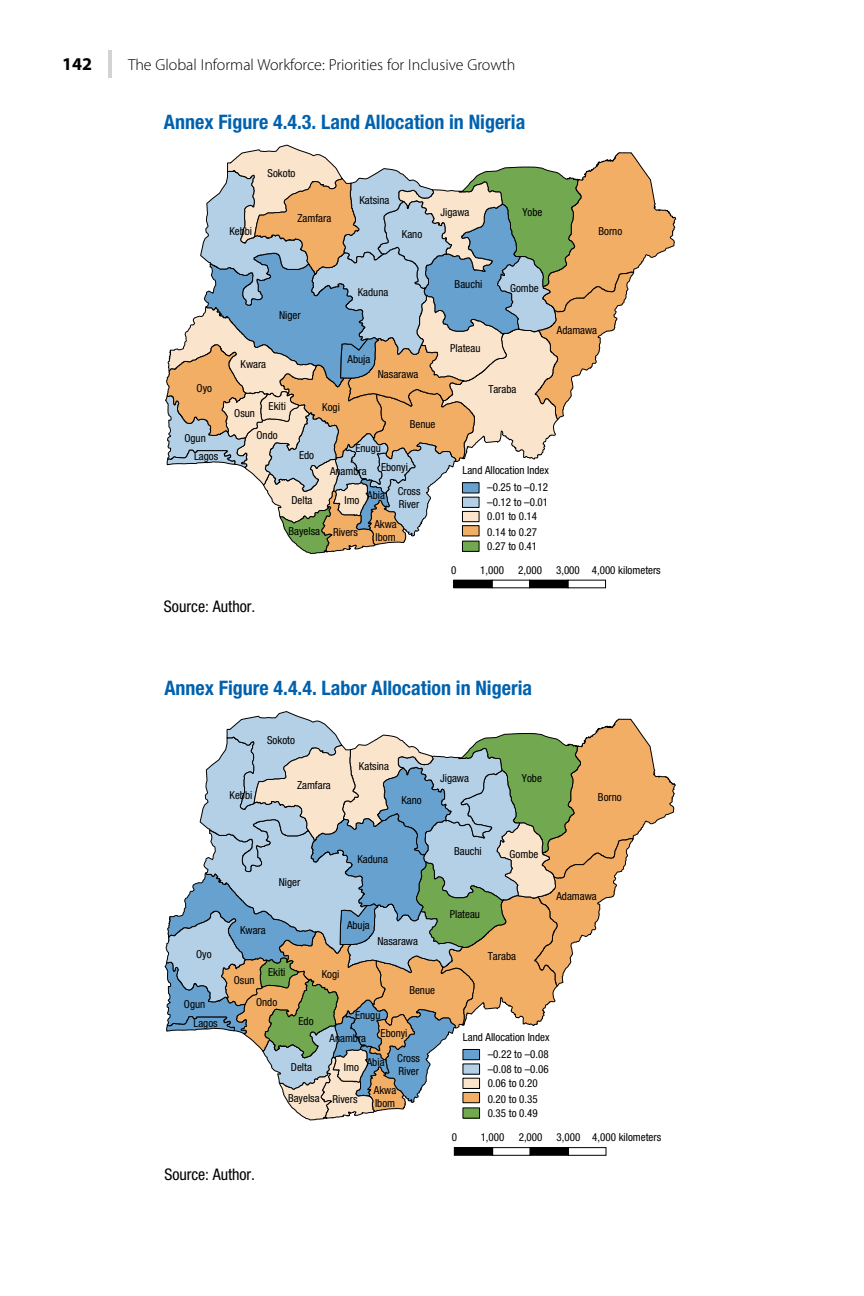
<style>
.page{position:relative;width:864px;height:1296px;background:#fff}
.page>*{position:absolute;margin:0;border:0;box-sizing:border-box;transform-origin:0 0}
.t1{font:700 condensed 20px "Helvetica Neue LT Std";color:#0062af}
.t2{font:700 18px "Myriad Pro";color:#000}
.t3{font:300 16px "Myriad Pro";color:#000}
.t4{font:condensed 16px "Helvetica Neue LT Std";color:#000}
.t5{font:condensed 11px/15px "Helvetica Neue LT Std";color:#000}
</style>
<div class="page">
<hr style="left:108px;top:50px;width:4px;height:28px;background:#d1d3d4">
<svg style="left:165px;top:144px;width:511px;height:410px"></svg>
<div style="left:454px;top:580px;width:38px;height:8px;background:#000"></div>
<div style="left:530px;top:580px;width:38px;height:8px;background:#000"></div>
<svg style="left:164px;top:711px;width:512px;height:410px"></svg>
<div style="left:492px;top:1147px;width:38px;height:9px;border:1px solid #000"></div>
<div style="left:568px;top:1147px;width:38px;height:9px;border:1px solid #000"></div>
<div style="left:454px;top:1148px;width:39px;height:7px;background:#000"></div>
<div style="left:454px;top:1147px;width:39px;height:9px;border:1px solid #000"></div>
<div style="left:530px;top:1148px;width:38px;height:7px;background:#000"></div>
<div style="left:530px;top:1147px;width:39px;height:9px;border:1px solid #000"></div>
<h2 class="t2" style="left:62px;top:54px;width:31px">142</h2>
<h3 class="t3" style="left:128px;top:56px;width:389px">The Global Informal Workforce: Priorities for Inclusive Growth</h3>
<p class="t1" style="left:164px;top:110px;width:363px">Annex Figure 4.4.3. Land Allocation in Nigeria</p>
<p class="t5" style="left:197px;top:380px;width:17px">Oyo</p>
<p class="t5" style="left:229px;top:224px;width:24px">Kebbi</p>
<p class="t5" style="left:268px;top:166px;width:29px">Sokoto</p>
<p class="t5" style="left:298px;top:211px;width:35px">Zamfara</p>
<p class="t5" style="left:359px;top:192px;width:31px">Katsina</p>
<p class="t5" style="left:402px;top:226px;width:22px">Kano</p>
<p class="t5" style="left:441px;top:204px;width:30px">Jigawa</p>
<p class="t5" style="left:522px;top:204px;width:21px">Yobe</p>
<p class="t5" style="left:598px;top:224px;width:25px">Borno</p>
<p class="t5" style="left:279px;top:308px;width:23px">Niger</p>
<p class="t5" style="left:358px;top:285px;width:32px">Kaduna</p>
<p class="t5" style="left:241px;top:356px;width:27px">Kwara</p>
<p class="t5" style="left:348px;top:351px;width:24px">Abuja</p>
<p class="t5" style="left:378px;top:367px;width:42px">Nasarawa</p>
<p class="t5" style="left:234px;top:406px;width:22px">Osun</p>
<p class="t5" style="left:269px;top:398px;width:19px">Ekiti</p>
<p class="t5" style="left:322px;top:400px;width:19px">Kogi</p>
<p class="t5" style="left:410px;top:416px;width:27px">Benue</p>
<p class="t5" style="left:455px;top:277px;width:29px">Bauchi</p>
<p class="t5" style="left:450px;top:340px;width:32px">Plateau</p>
<p class="t5" style="left:510px;top:281px;width:30px">Gombe</p>
<p class="t5" style="left:488px;top:382px;width:30px">Taraba</p>
<p class="t5" style="left:557px;top:322px;width:42px">Adamawa</p>
<p class="t5" style="left:194px;top:429px;width:26px;line-height:18px;text-indent:-10px">Ogun<br>Lagos</p>
<p class="t5" style="left:257px;top:428px;width:23px">Ondo</p>
<p class="t5" style="left:355px;top:441px;width:27px">Enugu</p>
<p class="t5" style="left:299px;top:448px;width:17px">Edo</p>
<p class="t5" style="left:291px;top:493px;width:22px">Delta</p>
<p class="t5" style="left:344px;top:493px;width:17px">Imo</p>
<p class="t5" style="left:381px;top:459px;width:28px">Ebonyi</p>
<p class="t5" style="left:367px;top:488px;width:19px">Abia</p>
<p class="t5" style="left:374px;top:517px;width:24px;line-height:13.2px">Akwa<br>Ibom</p>
<p class="t5" style="left:330px;top:464px;width:38px">Anambra</p>
<p class="t5" style="left:398px;top:485px;width:24px;line-height:13.2px">Cross<br>River</p>
<p class="t5" style="left:289px;top:524px;width:71px">Bayelsa Rivers</p>
<p class="t4" style="left:164px;top:597px;width:93px">Source: Author.</p>
<p class="t5" style="left:462px;top:463px;width:88px">Land Allocation Index</p>
<p class="t5" style="left:487px;top:480px;width:62px">–0.25 to –0.12 –0.12 to –0.01<br>0.01 to 0.14<br>0.14 to 0.27</p>
<p class="t5" style="left:487px;top:539px;width:51px">0.27 to 0.41</p>
<p class="t5" style="left:451px;top:562px;width:7px">0</p>
<p class="t5" style="left:480px;top:562px;width:25px">1,000</p>
<p class="t5" style="left:518px;top:562px;width:25px">2,000</p>
<p class="t5" style="left:556px;top:562px;width:106px">3,000 4,000 kilometers</p>
<p class="t1" style="left:164px;top:676px;width:369px">Annex Figure 4.4.4. Labor Allocation in Nigeria</p>
<p class="t5" style="left:196px;top:947px;width:17px">Oyo</p>
<p class="t5" style="left:230px;top:787px;width:24px">Kebbi</p>
<p class="t5" style="left:267px;top:732px;width:29px">Sokoto</p>
<p class="t5" style="left:297px;top:777px;width:35px">Zamfara</p>
<p class="t5" style="left:359px;top:759px;width:31px">Katsina</p>
<p class="t5" style="left:401px;top:793px;width:22px">Kano</p>
<p class="t5" style="left:440px;top:771px;width:30px">Jigawa</p>
<p class="t5" style="left:522px;top:771px;width:21px">Yobe</p>
<p class="t5" style="left:598px;top:790px;width:25px">Borno</p>
<p class="t5" style="left:279px;top:874px;width:23px">Niger</p>
<p class="t5" style="left:357px;top:851px;width:32px">Kaduna</p>
<p class="t5" style="left:240px;top:923px;width:27px">Kwara</p>
<p class="t5" style="left:347px;top:918px;width:24px">Abuja</p>
<p class="t5" style="left:377px;top:933px;width:42px">Nasarawa</p>
<p class="t5" style="left:234px;top:972px;width:22px">Osun</p>
<p class="t5" style="left:268px;top:965px;width:19px">Ekiti</p>
<p class="t5" style="left:322px;top:966px;width:19px">Kogi</p>
<p class="t5" style="left:409px;top:983px;width:27px">Benue</p>
<p class="t5" style="left:454px;top:843px;width:29px">Bauchi</p>
<p class="t5" style="left:450px;top:907px;width:32px">Plateau</p>
<p class="t5" style="left:510px;top:847px;width:30px">Gombe</p>
<p class="t5" style="left:488px;top:948px;width:30px">Taraba</p>
<p class="t5" style="left:556px;top:889px;width:42px">Adamawa</p>
<p class="t5" style="left:194px;top:996px;width:26px;line-height:18px;text-indent:-10px">Ogun<br>Lagos</p>
<p class="t5" style="left:256px;top:994px;width:23px">Ondo</p>
<p class="t5" style="left:355px;top:1007px;width:27px">Enugu</p>
<p class="t5" style="left:299px;top:1014px;width:17px">Edo</p>
<p class="t5" style="left:291px;top:1059px;width:22px">Delta</p>
<p class="t5" style="left:344px;top:1059px;width:17px">Imo</p>
<p class="t5" style="left:381px;top:1026px;width:28px">Ebonyi</p>
<p class="t5" style="left:367px;top:1054px;width:19px">Abia</p>
<p class="t5" style="left:374px;top:1084px;width:24px;line-height:13.2px">Akwa<br>Ibom</p>
<p class="t5" style="left:330px;top:1030px;width:38px">Anambra</p>
<p class="t5" style="left:397px;top:1051px;width:24px;line-height:13.2px">Cross<br>River</p>
<p class="t5" style="left:288px;top:1090px;width:71px">Bayelsa Rivers</p>
<p class="t4" style="left:164px;top:1165px;width:92px">Source: Author.</p>
<p class="t5" style="left:463px;top:1029px;width:88px;line-height:16.6px;text-align:right">Land Allocation Index –0.22 to –0.08</p>
<p class="t5" style="left:488px;top:1061px;width:62px">–0.08 to –0.06<br>0.06 to 0.20<br>0.20 to 0.35</p>
<p class="t5" style="left:488px;top:1106px;width:51px">0.35 to 0.49</p>
<p class="t5" style="left:452px;top:1130px;width:7px">0</p>
<p class="t5" style="left:481px;top:1130px;width:25px">1,000</p>
<p class="t5" style="left:519px;top:1130px;width:25px">2,000</p>
<p class="t5" style="left:557px;top:1130px;width:106px">3,000 4,000 kilometers</p>
</div>
